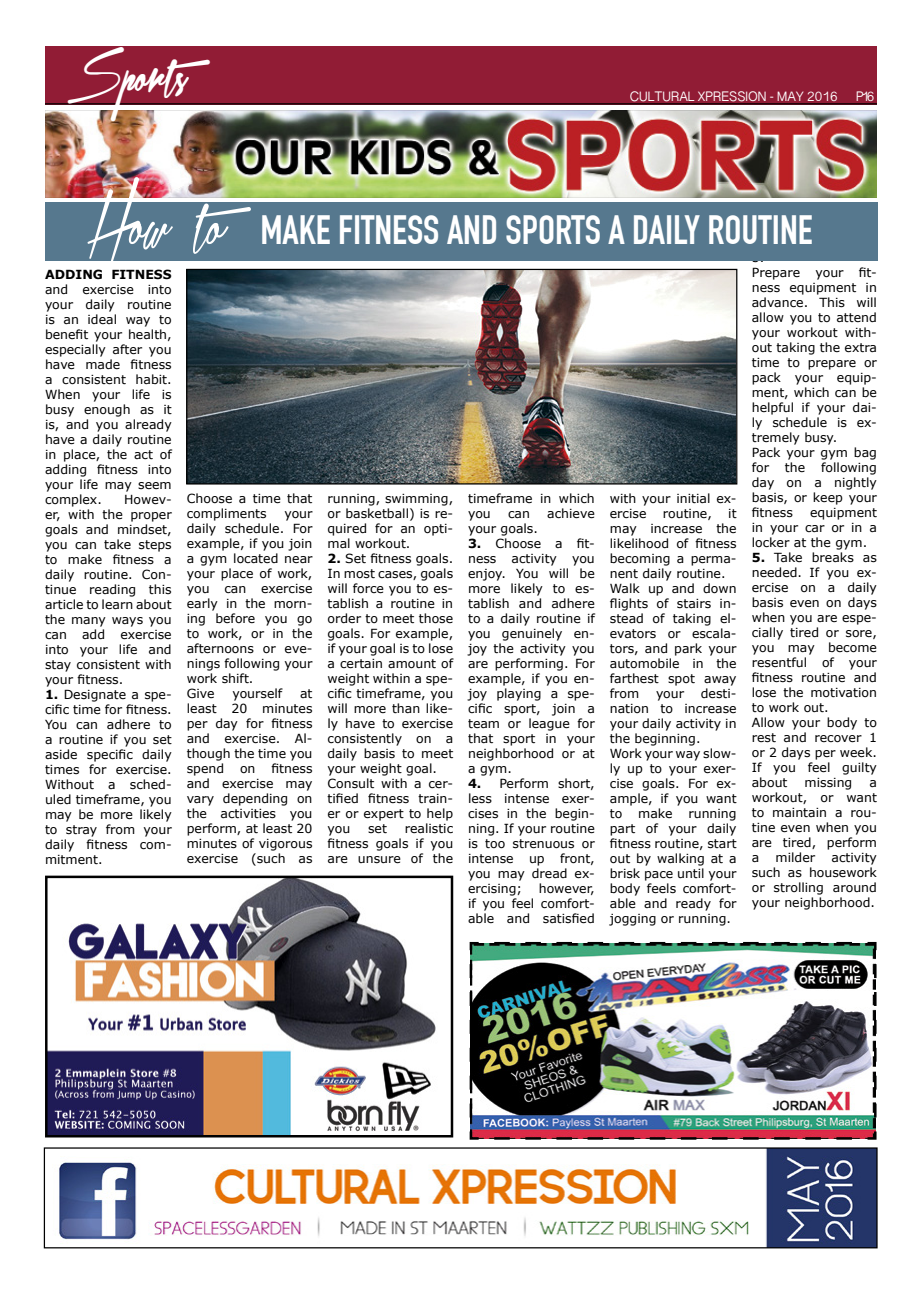
<style>
.page{position:relative;width:922px;height:1294px;background:#fff}
.page>*{position:absolute;margin:0;border:0;box-sizing:border-box;transform-origin:0 0}
.t1{font:50px "Xtreem Medium Demo";color:#fff}
.t2{font:700 40px "DIN Condensed";color:#fff}
.t3{font:37.5px "Xtreem Fat Demo";color:#fff}
.t4{font:12.5px/15px "Verdana";color:#000;text-align:justify}
.t5{font:12.5px "Sinhala Sangam MN";color:#fff}
.t6{font:700 12.5px "Verdana";color:#000}
.s1{font-weight:700}
</style>
<div class="page">
<div style="left:45px;top:46px;width:831px;height:58px;background:#911c35"></div>
<hr style="left:45px;top:103px;width:831px;height:1px;background:#000">
<img style="left:46px;top:110px;width:830px;height:87px">
<img style="left:469px;top:941px;width:408px;height:199px">
<img style="left:57px;top:1149px;width:818px;height:97px">
<div style="left:44px;top:1147px;width:833px;height:101px;border:1px solid #000"></div>
<div style="left:45px;top:202px;width:832px;height:59px;background:#56788e"></div>
<img style="left:48px;top:878px;width:402px;height:256px">
<div style="left:45px;top:875px;width:408px;height:262px;border:2px solid #000"></div>
<img style="left:188px;top:271px;width:547px;height:211px">
<div style="left:186px;top:269px;width:551px;height:215px;border:1px solid #000"></div>
<h3 class="t3" style="left:68px;top:56px;width:146px">SPORTS</h3>
<p class="t5" style="left:629px;top:87px;width:209px">CULTURAL XPRESSION - MAY 2016</p>
<p class="t5" style="left:855px;top:87px;width:20px">P16</p>
<h1 class="t1" style="left:88px;top:198px;width:168px">How to</h1>
<h2 class="t2" style="left:260px;top:206px;width:553px">MAKE FITNESS AND SPORTS A DAILY ROUTINE</h2>
<p class="t4" style="left:751px;top:250px;width:127px;text-align:left">5.<br>Prepare your fit&shy;ness equipment in advance. This will allow you to attend your workout with&shy;out taking the extra time to prepare or pack your equip&shy;ment, which can be helpful if your dai&shy;ly schedule is ex&shy;tremely busy.<br>Pack your gym bag for</p>
<p class="t6" style="left:45px;top:266px;width:11px">ADDI</p>
<p class="t6" style="left:82px;top:266px;width:73px">NG FITNESS</p>
<p class="t4" style="left:45px;top:282px;width:128px">and exercise into your daily routine is an ideal way to benefit your health, especially after you have made fitness a consistent habit.<br>When your life is busy enough as it is, and you already have a daily routine in place, the act of adding fitness into your life may seem complex.</p>
<p class="t4" style="left:751px;top:460px;width:127px;text-indent:69px">following day on a nightly basis, or keep your fitness</p>
<p class="t4" style="left:784px;top:460px;width:22px">the</p>
<p class="t4" style="left:468px;top:491px;width:128px">timeframe in which you</p>
<p class="t4" style="left:187px;top:491px;width:127px">Choose a time that compliments</p>
<p class="t4" style="left:609px;top:491px;width:128px">with your initial ex&shy;ercise</p>
<p class="t4" style="left:327px;top:491px;width:127px">running, swimming, or basketball) is re&shy;quired for an opti&shy;mal workout.</p>
<p class="t4" style="left:327px;top:551px;width:127px;text-align:left"><span class="s1">2.</span> Set fitness goals.<br>In most cases, goals will force you to es&shy;tablish a routine in order to meet those goals. For example, if your goal is to lose a certain amount of weight within a spe&shy;cific timeframe, you will more than like&shy;ly have to exercise consistently on a daily basis to meet your weight goal.<br>Consult with a cer&shy;tified fitness train&shy;er or expert to help you</p>
<p class="t4" style="left:45px;top:492px;width:128px;text-indent:79px">Howev&shy;er, with the proper goals and mindset, you can take steps to make fitness a daily routine. Con&shy;tinue reading this article to learn about the many ways you can add exercise into your life and stay consistent with your fitness.</p>
<p class="t4" style="left:45px;top:687px;width:128px"><span class="s1">1.</span> Designate a spe&shy;cific time for fitness.<br>You can adhere to a routine if you set aside specific daily times for exercise.<br>Without a sched&shy;uled timeframe, you may be more likely to stray from your daily fitness com&shy;mitment.</p>
<p class="t4" style="left:751px;top:505px;width:127px;text-indent:58px">equipment in your car or in a locker at the gym.</p>
<p class="t4" style="left:751px;top:550px;width:127px;text-align:left"><span class="s1">5.</span> Take breaks as needed. If you ex&shy;ercise on a daily basis even on days when you are espe&shy;cially tired or sore, you may become resentful of your fitness routine and lose the motivation to work out.<br>Allow your body to rest and recover 1 or 2 days per week.<br>If you feel guilty about</p>
<p class="t4" style="left:508px;top:506px;width:23px">can</p>
<p class="t4" style="left:547px;top:506px;width:49px">achieve</p>
<p class="t4" style="left:468px;top:521px;width:71px">your goals.</p>
<p class="t4" style="left:468px;top:536px;width:128px"><span class="s1">3.</span> Choose a fit&shy;ness activity you enjoy. You will be more likely to es&shy;tablish and adhere to a daily routine if you genuinely en&shy;joy the activity you are performing. For example, if you en&shy;joy playing a spe&shy;cific sport, join a team or league for that sport in your neighborhood or at a gym.</p>
<p class="t4" style="left:468px;top:776px;width:128px"><span class="s1">4.</span> Perform short, less intense exer&shy;cises in the begin&shy;ning. If your routine is too strenuous or intense up front, you may dread ex&shy;ercising;</p>
<p class="t4" style="left:609px;top:506px;width:128px;text-align:left;text-indent:118px">it may increase the likelihood of fitness becoming a perma&shy;nent daily routine.<br>Walk up and down flights of stairs in&shy;stead of taking el&shy;evators or escala&shy;tors, and park your automobile in the farthest spot away from</p>
<p class="t4" style="left:662px;top:506px;width:51px">routine,</p>
<p class="t4" style="left:187px;top:506px;width:127px;text-align:left;text-indent:98px">your daily schedule. For example, if you join a gym located near your place of work, you can exercise early in the morn&shy;ing before you go to work, or in the afternoons or eve&shy;nings following your work shift.<br>Give</p>
<p class="t4" style="left:232px;top:686px;width:51px">yourself</p>
<p class="t4" style="left:609px;top:686px;width:128px;text-align:left;text-indent:91px">desti&shy;nation to increase your daily activity in the beginning.<br>Work your way slow&shy;ly up to your exer&shy;cise goals. For ex&shy;ample, if you want to</p>
<p class="t4" style="left:187px;top:686px;width:127px;text-indent:113px">at least 20 minutes per day for fitness and exercise. Al&shy;though the time you spend</p>
<p class="t4" style="left:656px;top:686px;width:30px">your</p>
<p class="t4" style="left:187px;top:761px;width:127px;text-indent:85px">fitness and exercise may vary depending on the activities you perform, at least 20 minutes of vigorous exercise (such as</p>
<p class="t4" style="left:240px;top:761px;width:17px">on</p>
<p class="t4" style="left:804px;top:775px;width:49px">missing</p>
<p class="t4" style="left:751px;top:775px;width:127px;text-indent:118px">a workout, or want to maintain a rou&shy;tine even when you are tired, perform a</p>
<p class="t4" style="left:638px;top:806px;width:36px">make</p>
<p class="t4" style="left:609px;top:806px;width:128px;text-indent:78px">running part of your daily fitness routine, start out by walking at a brisk pace until your body feels comfort&shy;able and ready for jogging or running.</p>
<p class="t4" style="left:327px;top:821px;width:127px;text-indent:77px">realistic fitness goals if you are unsure of the</p>
<p class="t4" style="left:368px;top:821px;width:20px">set</p>
<p class="t4" style="left:775px;top:850px;width:41px">milder</p>
<p class="t4" style="left:751px;top:850px;width:127px;text-indent:80px">activity such as housework or strolling around your neighborhood.</p>
<p class="t4" style="left:468px;top:881px;width:128px;text-indent:71px">however, if you feel comfort&shy;able and satisfied</p>
</div>
